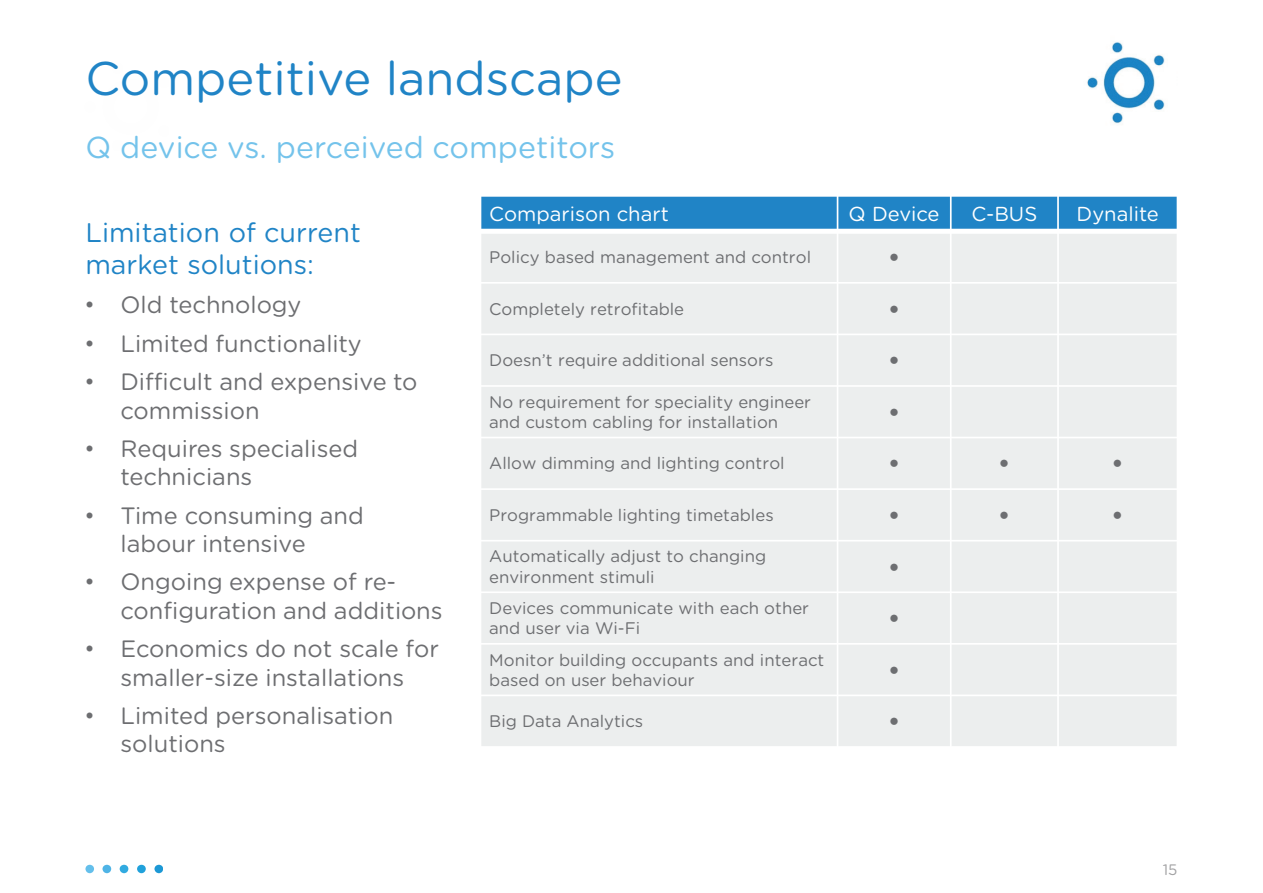
<style>
.page{position:relative;width:1263px;height:893px;background:#fff}
.page>*{position:absolute;margin:0;border:0;box-sizing:border-box;transform-origin:0 0}
.t1{font:47.1px "Gotham Rounded";color:#2084c6}
.t2{font:30.3px "Gotham Rounded";color:#74c3eb}
.t3{font:26.85px/32.4px "Gotham Rounded";color:#2084c6}
.t4{font:23.7px/28.3px "Gotham Rounded";color:#6d6e71}
.t5{font:20.25px "Gotham Rounded";color:#fff}
.t6{font:16.8px/20.2px "Gotham Rounded";color:#6d6e71}
.t7{font:16.8px "Courier New";color:#6d6e71}
.t8{font:15.15px "Gotham Rounded";color:#a2a2a4}
.s1{font-family:"Arial"}
</style>
<div class="page">
<div style="left:154px;top:865px;width:9px;height:8px;background:#1c98d5;border-radius:50%"></div>
<div style="left:137px;top:865px;width:9px;height:8px;background:#20a1db;border-radius:50%"></div>
<div style="left:120px;top:865px;width:8px;height:8px;background:#31aae0;border-radius:50%"></div>
<div style="left:102px;top:865px;width:9px;height:8px;background:#4fb4e6;border-radius:50%"></div>
<div style="left:85px;top:865px;width:9px;height:8px;background:#64bfeb;border-radius:50%"></div>
<img style="left:1087px;top:42px;width:78px;height:82px">
<div style="left:480px;top:196px;width:357px;height:35px;background:#2084c6"></div>
<div style="left:837px;top:196px;width:114px;height:35px;background:#2084c6"></div>
<div style="left:951px;top:196px;width:107px;height:35px;background:#2084c6"></div>
<div style="left:1058px;top:196px;width:119px;height:35px;background:#2084c6"></div>
<div style="left:480px;top:231px;width:357px;height:52px;background:#eceeee"></div>
<div style="left:837px;top:231px;width:114px;height:52px;background:#eceeee"></div>
<div style="left:951px;top:231px;width:107px;height:52px;background:#eceeee"></div>
<div style="left:1058px;top:231px;width:119px;height:52px;background:#eceeee"></div>
<div style="left:480px;top:283px;width:357px;height:51px;background:#eceeee"></div>
<div style="left:837px;top:283px;width:114px;height:51px;background:#eceeee"></div>
<div style="left:951px;top:283px;width:107px;height:51px;background:#eceeee"></div>
<div style="left:1058px;top:283px;width:119px;height:51px;background:#eceeee"></div>
<div style="left:480px;top:334px;width:357px;height:52px;background:#eceeee"></div>
<div style="left:837px;top:334px;width:114px;height:52px;background:#eceeee"></div>
<div style="left:951px;top:334px;width:107px;height:52px;background:#eceeee"></div>
<div style="left:1058px;top:334px;width:119px;height:52px;background:#eceeee"></div>
<div style="left:480px;top:386px;width:357px;height:52px;background:#eceeee"></div>
<div style="left:837px;top:386px;width:114px;height:52px;background:#eceeee"></div>
<div style="left:951px;top:386px;width:107px;height:52px;background:#eceeee"></div>
<div style="left:1058px;top:386px;width:119px;height:52px;background:#eceeee"></div>
<div style="left:480px;top:438px;width:357px;height:51px;background:#eceeee"></div>
<div style="left:837px;top:438px;width:114px;height:51px;background:#eceeee"></div>
<div style="left:951px;top:438px;width:107px;height:51px;background:#eceeee"></div>
<div style="left:1058px;top:438px;width:119px;height:51px;background:#eceeee"></div>
<div style="left:480px;top:489px;width:357px;height:52px;background:#eceeee"></div>
<div style="left:837px;top:489px;width:114px;height:52px;background:#eceeee"></div>
<div style="left:951px;top:489px;width:107px;height:52px;background:#eceeee"></div>
<div style="left:1058px;top:489px;width:119px;height:52px;background:#eceeee"></div>
<div style="left:480px;top:541px;width:357px;height:51px;background:#eceeee"></div>
<div style="left:837px;top:541px;width:114px;height:51px;background:#eceeee"></div>
<div style="left:951px;top:541px;width:107px;height:51px;background:#eceeee"></div>
<div style="left:1058px;top:541px;width:119px;height:51px;background:#eceeee"></div>
<div style="left:480px;top:592px;width:357px;height:52px;background:#eceeee"></div>
<div style="left:837px;top:592px;width:114px;height:52px;background:#eceeee"></div>
<div style="left:951px;top:592px;width:107px;height:52px;background:#eceeee"></div>
<div style="left:1058px;top:592px;width:119px;height:52px;background:#eceeee"></div>
<div style="left:480px;top:644px;width:357px;height:51px;background:#eceeee"></div>
<div style="left:837px;top:644px;width:114px;height:51px;background:#eceeee"></div>
<div style="left:951px;top:644px;width:107px;height:51px;background:#eceeee"></div>
<div style="left:1058px;top:644px;width:119px;height:51px;background:#eceeee"></div>
<div style="left:480px;top:695px;width:357px;height:52px;background:#eceeee"></div>
<div style="left:837px;top:695px;width:114px;height:52px;background:#eceeee"></div>
<div style="left:951px;top:695px;width:107px;height:52px;background:#eceeee"></div>
<div style="left:1058px;top:695px;width:119px;height:52px;background:#eceeee"></div>
<hr style="left:837px;top:195px;width:1px;height:553px;background:#fff">
<hr style="left:950px;top:195px;width:2px;height:553px;background:#fff">
<hr style="left:1057px;top:195px;width:2px;height:553px;background:#fff">
<div style="left:480px;top:229px;width:698px;height:5px;background:#fff"></div>
<hr style="left:480px;top:282px;width:698px;height:2px;background:#fff">
<hr style="left:480px;top:334px;width:698px;height:1px;background:#fff">
<hr style="left:480px;top:385px;width:698px;height:2px;background:#fff">
<hr style="left:480px;top:437px;width:698px;height:1px;background:#fff">
<hr style="left:480px;top:488px;width:698px;height:2px;background:#fff">
<hr style="left:480px;top:540px;width:698px;height:1px;background:#fff">
<hr style="left:480px;top:591px;width:698px;height:2px;background:#fff">
<hr style="left:480px;top:643px;width:698px;height:2px;background:#fff">
<hr style="left:480px;top:695px;width:698px;height:1px;background:#fff">
<hr style="left:480px;top:195px;width:1px;height:553px;background:#fff">
<hr style="left:480px;top:195px;width:698px;height:2px;background:#fff">
<hr style="left:480px;top:746px;width:698px;height:2px;background:#fff">
<h1 class="t1" style="left:85px;top:46px;width:539px">Competitive landscape</h1>
<h2 class="t2" style="left:85px;top:127px;width:531px">Q device vs. perceived competitors</h2>
<h3 class="t3" style="left:85px;top:215px;width:277px">Limitation of current market solutions:</h3>
<h3 class="t4" style="left:85px;top:290px;width:217px"><span class="s1">•</span> Old technology</h3>
<h3 class="t4" style="left:85px;top:328px;width:278px"><span class="s1">•</span> Limited functionality</h3>
<h3 class="t4" style="left:120px;top:367px;width:298px;text-indent:-35px"><span class="s1">•</span> Difficult and expensive to commission</h3>
<h3 class="t4" style="left:120px;top:433px;width:239px;text-indent:-35px"><span class="s1">•</span> Requires specialised technicians</h3>
<h3 class="t4" style="left:120px;top:500px;width:245px;text-indent:-35px"><span class="s1">•</span> Time consuming and labour intensive</h3>
<h3 class="t4" style="left:120px;top:567px;width:324px;text-indent:-35px"><span class="s1">•</span> Ongoing expense of re&shy;configuration and additions</h3>
<h3 class="t4" style="left:85px;top:634px;width:355px;text-align:center"><span class="s1">•</span> Economics do not scale for smaller-size installations</h3>
<h3 class="t4" style="left:120px;top:700px;width:274px;text-indent:-35px"><span class="s1">•</span> Limited personalisation solutions</h3>
<p class="t5" style="left:489px;top:200px;width:181px">Comparison chart</p>
<p class="t5" style="left:848px;top:200px;width:93px">Q Device</p>
<p class="t5" style="left:971px;top:200px;width:67px">C-BUS</p>
<p class="t5" style="left:1076px;top:200px;width:84px">Dynalite</p>
<p class="t6" style="left:489px;top:246px;width:323px">Policy based management and control</p>
<p class="t7" style="left:889px;top:246px;width:12px">●</p>
<p class="t6" style="left:489px;top:298px;width:196px">Completely retrofitable</p>
<p class="t7" style="left:889px;top:298px;width:12px">●</p>
<p class="t6" style="left:489px;top:349px;width:286px">Doesn’t require additional sensors</p>
<p class="t7" style="left:889px;top:350px;width:12px">●</p>
<p class="t6" style="left:489px;top:391px;width:323px">No requirement for speciality engineer and custom cabling for installation</p>
<p class="t7" style="left:889px;top:401px;width:12px">●</p>
<p class="t6" style="left:489px;top:453px;width:297px">Allow dimming and lighting control</p>
<p class="t7" style="left:889px;top:453px;width:12px">●</p>
<p class="t7" style="left:999px;top:453px;width:12px">●</p>
<p class="t7" style="left:1112px;top:453px;width:12px">●</p>
<p class="t6" style="left:489px;top:504px;width:286px">Programmable lighting timetables</p>
<p class="t7" style="left:889px;top:504px;width:12px">●</p>
<p class="t7" style="left:999px;top:504px;width:12px">●</p>
<p class="t7" style="left:1113px;top:504px;width:12px">●</p>
<p class="t6" style="left:489px;top:546px;width:278px">Automatically adjust to changing environment stimuli</p>
<p class="t7" style="left:889px;top:556px;width:12px">●</p>
<p class="t6" style="left:489px;top:597px;width:321px">Devices communicate with each other and user via Wi-Fi</p>
<p class="t6" style="left:489px;top:649px;width:336px">Monitor building occupants and interact based on user behaviour</p>
<p class="t7" style="left:889px;top:607px;width:12px">●</p>
<p class="t7" style="left:889px;top:659px;width:12px">●</p>
<p class="t6" style="left:489px;top:710px;width:155px">Big Data Analytics</p>
<p class="t7" style="left:889px;top:711px;width:12px">●</p>
<p class="t8" style="left:1163px;top:859px;width:16px">15</p>
</div>
